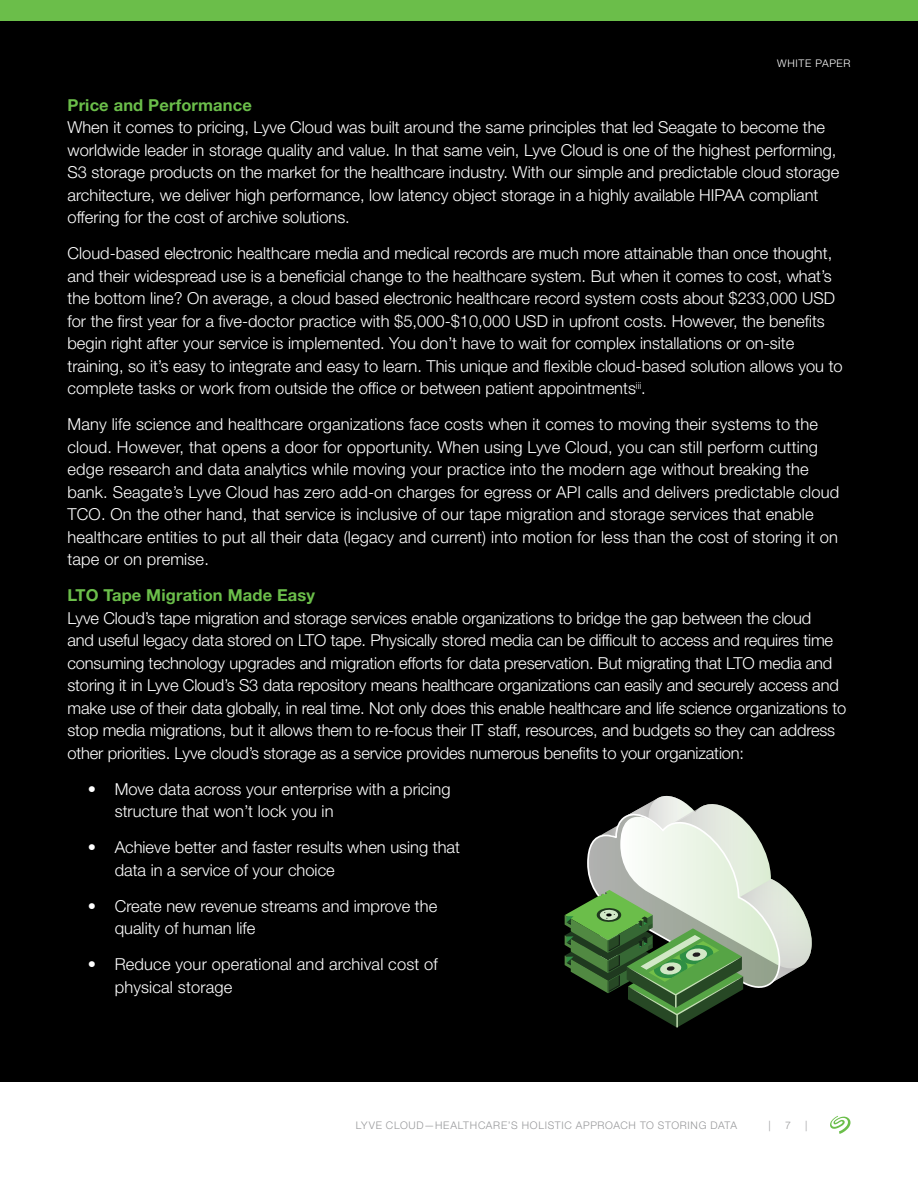
<style>
.page{position:relative;width:918px;height:1188px;background:#fff}
.page>*{position:absolute;margin:0;border:0;box-sizing:border-box;transform-origin:0 0}
.t1{font:300 16.5px/22.5px "Helvetica Neue LT Std";color:#fff}
.t2{font:700 16.5px "Helvetica Neue LT Std";letter-spacing:.01em;color:#6bbe4a}
.t3{font:300 10.5px "Helvetica Neue LT Std";letter-spacing:.065em;color:#97989a}
.t4{font:300 10.5px "Helvetica Neue LT Std";letter-spacing:.065em;color:#fff}
</style>
<div class="page">
<div style="left:0;top:22px;width:918px;height:1060px;background:#000"></div>
<div style="left:0;top:0;width:918px;height:21px;background:#6bbe4a"></div>
<svg style="left:830px;top:1116px;width:21px;height:18px"></svg>
<svg style="left:565px;top:796px;width:247px;height:232px"></svg>
<p class="t4" style="left:777px;top:57px;width:75px">WHITE PAPER</p>
<p class="t2" style="left:68px;top:95px;width:186px">Price and Performance</p>
<p class="t1" style="left:68px;top:116px;width:773px">When it comes to pricing, Lyve Cloud was built around the same principles that led Seagate to become the worldwide leader in storage quality and value. In that same vein, Lyve Cloud is one of the highest performing, S3 storage products on the market for the healthcare industry. With our simple and predictable cloud storage architecture, we deliver high performance, low latency object storage in a highly available HIPAA compliant offering for the cost of archive solutions.</p>
<p class="t1" style="left:68px;top:242px;width:777px">Cloud-based electronic healthcare media and medical records are much more attainable than once thought, and their widespread use is a beneficial change to the healthcare system. But when it comes to cost, what’s the bottom line? On average, a cloud based electronic healthcare record system costs about $233,000 USD for the first year for a five-doctor practice with $5,000-$10,000 USD in upfront costs. However, the benefits begin right after your service is implemented. You don’t have to wait for complex installations or on-site training, so it’s easy to integrate and easy to learn. This unique and flexible cloud-based solution allows you to complete tasks or work from outside the office or between patient appointments<sup>iii</sup>.</p>
<p class="t1" style="left:68px;top:413px;width:773px">Many life science and healthcare organizations face costs when it comes to moving their systems to the cloud. However, that opens a door for opportunity. When using Lyve Cloud, you can still perform cutting edge research and data analytics while moving your practice into the modern age without breaking the bank. Seagate’s Lyve Cloud has zero add-on charges for egress or API calls and delivers predictable cloud TCO. On the other hand, that service is inclusive of our tape migration and storage services that enable healthcare entities to put all their data (legacy and current) into motion for less than the cost of storing it on tape or on premise.</p>
<p class="t2" style="left:68px;top:585px;width:249px">LTO Tape Migration Made Easy</p>
<p class="t1" style="left:68px;top:606px;width:780px">Lyve Cloud’s tape migration and storage services enable organizations to bridge the gap between the cloud<br>and useful legacy data stored on LTO tape. Physically stored media can be difficult to access and requires time consuming technology upgrades and migration efforts for data preservation. But migrating that LTO media and storing it in Lyve Cloud’s S3 data repository means healthcare organizations can easily and securely access and make use of their data globally, in real time. Not only does this enable healthcare and life science organizations to stop media migrations, but it allows them to re-focus their IT staff, resources, and budgets so they can address other priorities. Lyve cloud’s storage as a service provides numerous benefits to your organization:</p>
<p class="t1" style="left:115px;top:777px;width:337px;text-indent:-27px">• Move data across your enterprise with a pricing structure that won’t lock you in</p>
<p class="t1" style="left:115px;top:836px;width:347px;text-indent:-27px">• Achieve better and faster results when using that data in a service of your choice</p>
<p class="t1" style="left:115px;top:894px;width:324px;text-indent:-27px">• Create new revenue streams and improve the quality of human life</p>
<p class="t1" style="left:115px;top:953px;width:325px;text-indent:-27px">• Reduce your operational and archival cost of physical storage</p>
<p class="t3" style="left:356px;top:1118px;width:383px">LYVE CLOUD—HEALTHCARE’S HOLISTIC APPROACH TO STORING DATA</p>
<p class="t3" style="left:769px;top:1118px;width:4px">|</p>
<p class="t3" style="left:785px;top:1118px;width:7px">7</p>
<p class="t3" style="left:805px;top:1118px;width:4px">|</p>
</div>
